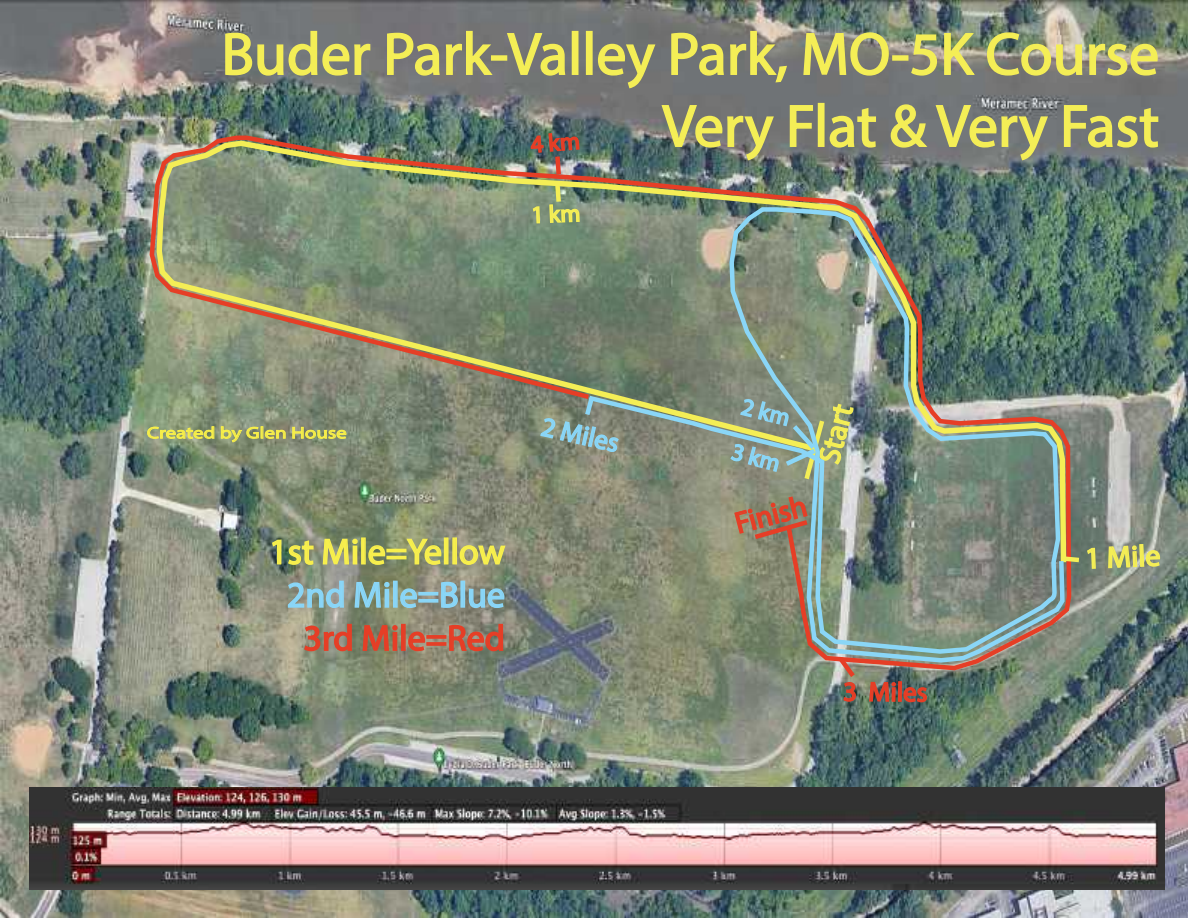
<style>
.page{position:relative;width:1188px;height:918px;background:#fff}
.page>*{position:absolute;margin:0;border:0;box-sizing:border-box;transform-origin:0 0}
.t1{font:60px/72px "Myriad Pro";color:#f4ee56;text-align:right}
.t2{font:36px "Myriad Pro";color:#f7ef4d}
.t3{font:36px "Myriad Pro";color:#8ad6f7}
.t4{font:36px "Myriad Pro";color:#e63e26}
.t5{font:30px "Myriad Pro";color:#f4ee56}
.t6{font:30px "Myriad Pro";color:#e63e26}
.t7{font:27px "Myriad Pro";color:#8ad6f7}
.t8{font:27px "Myriad Pro";color:#e63e26}
.t9{font:16.35px "Myriad Pro";color:#f7ef4a;scale:1.29 1}
</style>
<div class="page">
<img style="left:0;top:0;width:1188px;height:917px">
<svg style="left:224px;top:30px;width:147px;height:46px;background:#8a8c72"></svg>
<svg style="left:386px;top:30px;width:108px;height:46px;background:#8c8a70"></svg>
<div style="left:491px;top:55px;width:16px;height:6px;border:2px solid #f4ee56"></div>
<svg style="left:506px;top:32px;width:60px;height:44px;background:#8b8b6f"></svg>
<div style="left:572px;top:31px;width:7px;height:44px;border:2px solid #f4ee56"></div>
<div style="left:586px;top:31px;width:7px;height:44px;border:2px solid #f4ee56"></div>
<svg style="left:597px;top:43px;width:59px;height:46px;background:#88886e"></svg>
<svg style="left:671px;top:30px;width:117px;height:53px;background:#8a8a72"></svg>
<svg style="left:803px;top:32px;width:87px;height:44px;background:#939370"></svg>
<div style="left:892px;top:55px;width:16px;height:6px;border:2px solid #f4ee56"></div>
<img style="left:910px;top:32px;width:66px;height:44px">
<img style="left:986px;top:32px;width:172px;height:44px">
<svg style="left:660px;top:104px;width:115px;height:29px;background:#87876e"></svg>
<svg style="left:789px;top:104px;width:25px;height:29px"></svg>
<div style="left:818px;top:103px;width:7px;height:44px;border:2px solid #f4ee56"></div>
<svg style="left:829px;top:107px;width:48px;height:26px"></svg>
<svg style="left:890px;top:104px;width:38px;height:29px"></svg>
<svg style="left:935px;top:104px;width:114px;height:29px;background:#888a73"></svg>
<svg style="left:1063px;top:104px;width:96px;height:44px;background:#898b6f"></svg>
<img style="left:30px;top:787px;width:1135px;height:103px">
<img style="left:147px;top:133px;width:927px;height:540px">
<svg style="left:1067px;top:476px;width:30px;height:94px;background:#777c6b"></svg>
<svg style="left:1107px;top:539px;width:54px;height:93px;background:#86937a"></svg>
<img style="left:154px;top:138px;width:915px;height:430px">
<svg style="left:834px;top:665px;width:25px;height:37px"></svg>
<svg style="left:868px;top:665px;width:28px;height:38px"></svg>
<div style="left:898px;top:681px;width:4px;height:21px;border:2px solid #e63e26"></div>
<svg style="left:903px;top:686px;width:25px;height:17px"></svg>
<img style="left:584px;top:205px;width:483px;height:460px">
<svg style="left:539px;top:392px;width:81px;height:62px;background:#869587"></svg>
<svg style="left:729px;top:398px;width:126px;height:157px;background:#969d88"></svg>
<img style="left:530px;top:103px;width:51px;height:196px">
<p class="t1" style="left:221px;top:17px;width:939px">Buder Park-Valley Park, MO-5K Course<br>Very Flat &amp; Very Fast</p>
<p class="t9" style="left:147px;top:423px;width:156px">Created by Glen House</p>
<p class="t2" style="left:269px;top:529px;width:237px">1st Mile=Yellow</p>
<p class="t3" style="left:287px;top:573px;width:220px">2nd Mile=Blue</p>
<p class="t4" style="left:304px;top:616px;width:203px">3rd Mile=Red</p>
<p class="t7" style="left:546px;top:410px;width:80px;rotate:13deg">2 Miles</p>
<p class="t5" style="left:811px;top:458px;width:61px;rotate:-76deg">Start</p>
<p class="t6" style="left:731px;top:506px;width:75px;rotate:-15deg">Finish</p>
<p class="t8" style="left:844px;top:674px;width:86px;rotate:1deg">3 Miles</p>
<p class="t5" style="left:1084px;top:540px;width:77px;rotate:-2deg">1 Mile</p>
</div>
